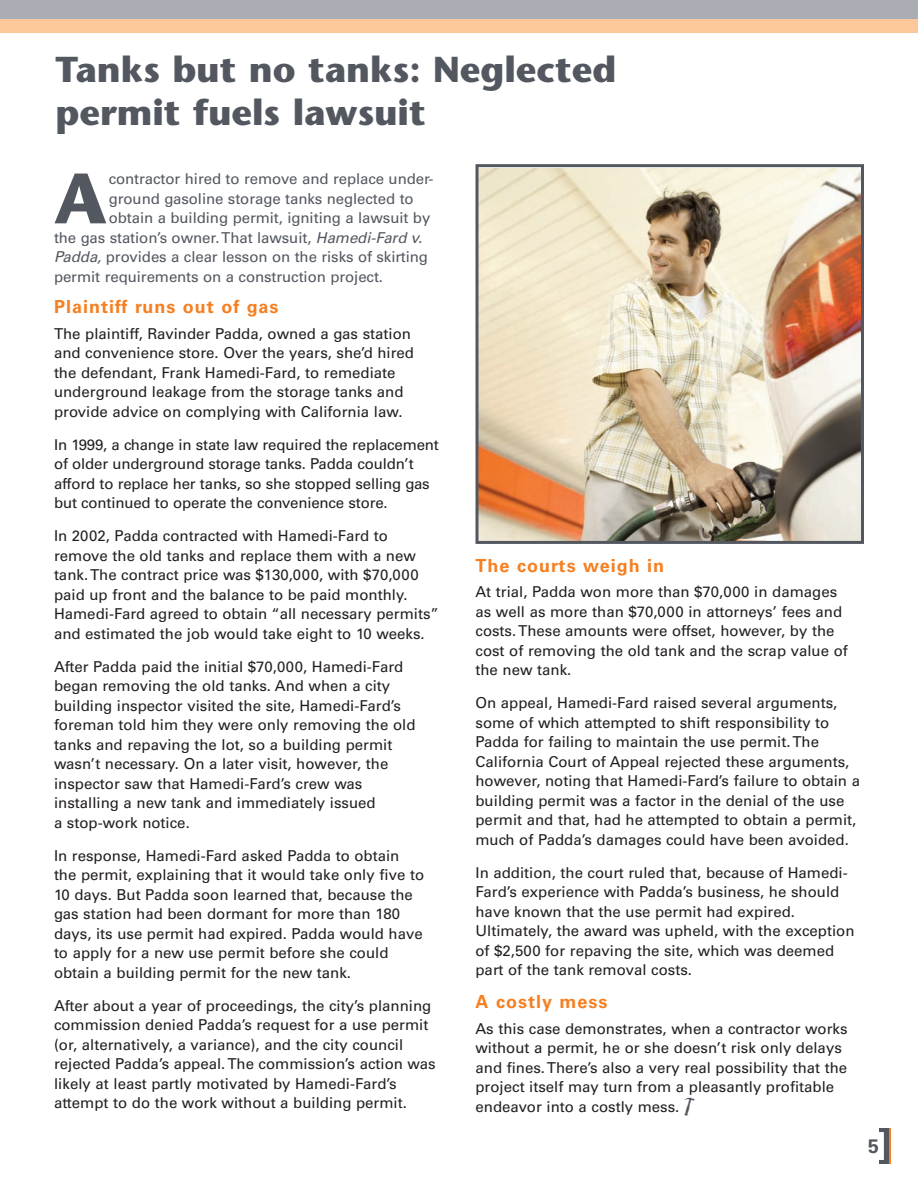
<style>
.page{position:relative;width:918px;height:1188px;background:#fff}
.page>*{position:absolute;margin:0;border:0;box-sizing:border-box;transform-origin:0 0}
.t1{font:700 71.25px "Stone Sans Std";color:#535860}
.t2{font:700 36px/43.2px "Stone Sans Std";color:#535860}
.t3{font:700 19.5px "Univers LT Std";color:#535860}
.t4{font:700 18px "Univers LT Std";letter-spacing:.055em;color:#f57f21}
.t5{font:15px/19.5px "Univers LT Std";color:#231f20}
.t6{font:15px "Univers LT Std";letter-spacing:-.005em;color:#535860}
.s1{font-style:italic}
.s2{font-family:"Df Incidentals Plain";font-size:18px;color:#535860}
</style>
<div class="page">
<svg style="left:879px;top:1128px;width:11px;height:36px"></svg>
<hr style="left:890px;top:1128px;width:1px;height:36px;background:#f57f21">
<div style="left:0;top:0;width:918px;height:33px;background:#abadb4"></div>
<div style="left:0;top:20px;width:918px;height:13px;background:#fcc79a"></div>
<img style="left:480px;top:168px;width:380px;height:372px">
<div style="left:476px;top:164px;width:388px;height:380px;border:3px solid #535860"></div>
<h2 class="t2" style="left:56px;top:52px;width:562px">Tanks but no tanks: Neglected permit fuels lawsuit</h2>
<h1 class="t1" style="left:54px;top:171px;width:54px">A</h1>
<p class="t6" style="left:109px;top:174px;width:326px">contractor hired to remove and replace under-</p>
<p class="t6" style="left:109px;top:193px;width:307px">ground gasoline storage tanks neglected to</p>
<p class="t6" style="left:109px;top:213px;width:323px">obtain a building permit, igniting a lawsuit by</p>
<p class="t6" style="left:54px;top:232px;width:370px">the gas station’s owner.That lawsuit, <span class="s1">Hamedi-Fard v.</span></p>
<p class="t6" style="left:54px;top:252px;width:376px"><span class="s1">Padda,</span> provides a clear lesson on the risks of skirting</p>
<p class="t6" style="left:54px;top:271px;width:331px">permit requirements on a construction project.</p>
<p class="t4" style="left:54px;top:300px;width:226px">Plaintiff runs out of gas</p>
<p class="t5" style="left:54px;top:325px;width:362px">The plaintiff, Ravinder Padda, owned a gas station and convenience store. Over the years, she’d hired the defendant, Frank Hamedi-Fard, to remediate underground leakage from the storage tanks and provide advice on complying with California law.</p>
<p class="t5" style="left:54px;top:436px;width:386px">In 1999, a change in state law required the replacement of older underground storage tanks. Padda couldn’t afford to replace her tanks, so she stopped selling gas but continued to operate the convenience store.</p>
<p class="t5" style="left:54px;top:528px;width:386px">In 2002, Padda contracted with Hamedi-Fard to remove the old tanks and replace them with a new tank.The contract price was $130,000, with $70,000 paid up front and the balance to be paid monthly.<br>Hamedi-Fard agreed to obtain “all necessary permits” and estimated the job would take eight to 10 weeks.</p>
<p class="t5" style="left:54px;top:658px;width:363px">After Padda paid the initial $70,000, Hamedi-Fard began removing the old tanks. And when a city building inspector visited the site, Hamedi-Fard’s foreman told him they were only removing the old tanks and repaving the lot, so a building permit wasn’t necessary. On a later visit, however, the inspector saw that Hamedi-Fard’s crew was installing a new tank and immediately issued<br>a stop-work notice.</p>
<p class="t5" style="left:54px;top:847px;width:372px">In response, Hamedi-Fard asked Padda to obtain the permit, explaining that it would take only five to 10 days. But Padda soon learned that, because the gas station had been dormant for more than 180 days, its use permit had expired. Padda would have to apply for a new use permit before she could obtain a building permit for the new tank.</p>
<p class="t5" style="left:54px;top:997px;width:383px">After about a year of proceedings, the city’s planning commission denied Padda’s request for a use permit (or, alternatively, a variance), and the city council rejected Padda’s appeal.The commission’s action was likely at least partly motivated by Hamedi-Fard’s attempt to do the work without a building permit.</p>
<p class="t4" style="left:476px;top:559px;width:190px">The courts weigh in</p>
<p class="t5" style="left:476px;top:584px;width:374px">At trial, Padda won more than $70,000 in damages as well as more than $70,000 in attorneys’ fees and costs.These amounts were offset, however, by the cost of removing the old tank and the scrap value of the new tank.</p>
<p class="t5" style="left:476px;top:695px;width:386px">On appeal, Hamedi-Fard raised several arguments, some of which attempted to shift responsibility to Padda for failing to maintain the use permit.The California Court of Appeal rejected these arguments, however, noting that Hamedi-Fard’s failure to obtain a building permit was a factor in the denial of the use permit and that, had he attempted to obtain a permit, much of Padda’s damages could have been avoided.</p>
<p class="t5" style="left:476px;top:864px;width:381px">In addition, the court ruled that, because of Hamedi-Fard’s experience with Padda’s business, he should have known that the use permit had expired.<br>Ultimately, the award was upheld, with the exception of $2,500 for repaving the site, which was deemed part of the tank removal costs.</p>
<p class="t4" style="left:476px;top:996px;width:134px">A costly mess</p>
<p class="t5" style="left:476px;top:1020px;width:374px">As this case demonstrates, when a contractor works without a permit, he or she doesn’t risk only delays and fines.There’s also a very real possibility that the project itself may turn from a pleasantly profitable endeavor into a costly mess. <span class="s2">l</span></p>
<h3 class="t3" style="left:868px;top:1139px;width:12px">5</h3>
</div>
